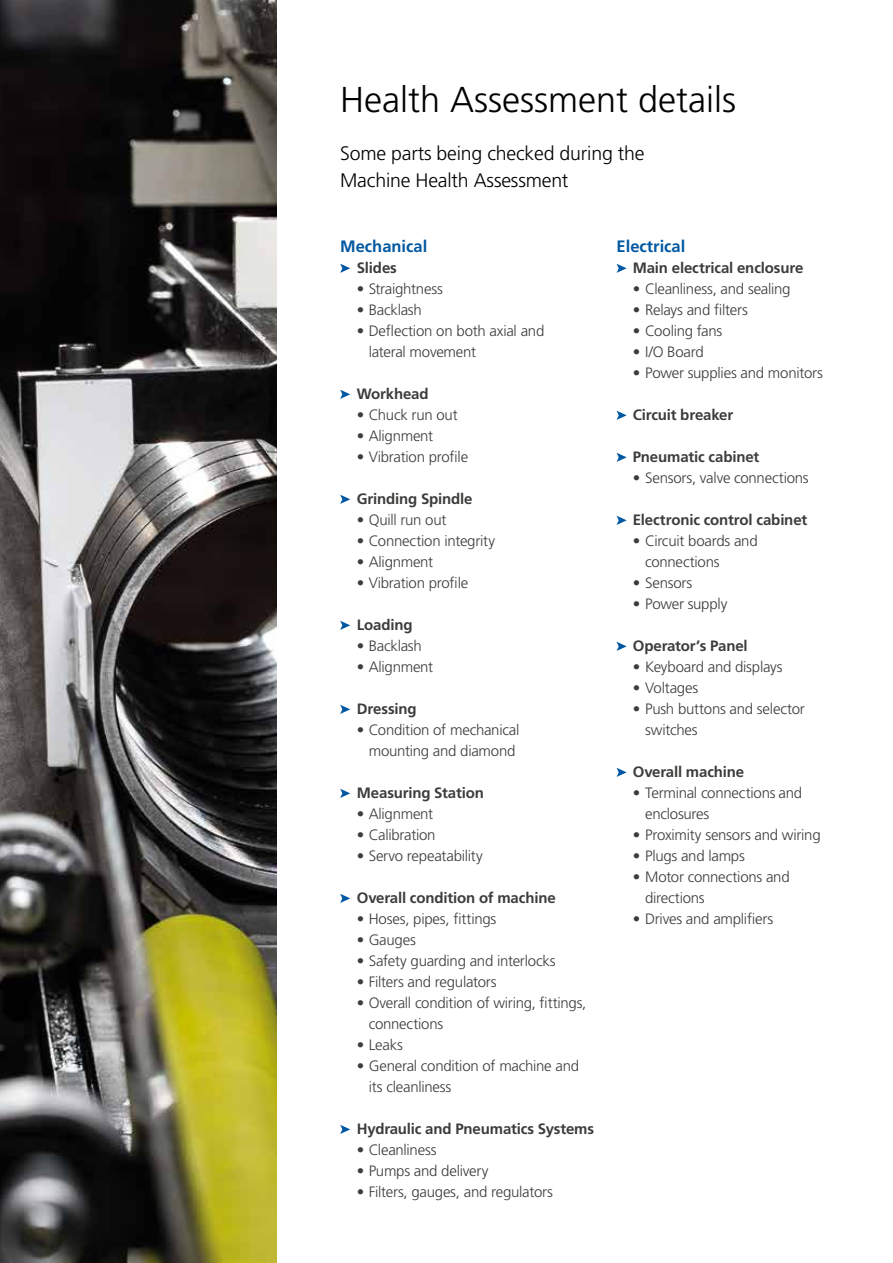
<style>
.page{position:relative;width:893px;height:1263px;background:#fff}
.page>*{position:absolute;margin:0;border:0;box-sizing:border-box;transform-origin:0 0}
.t1{font:300 36px "Frutiger LT Std";color:#000}
.t2{font:300 19.5px/27px "Frutiger LT Std";letter-spacing:-.01em;color:#000}
.t3{font:700 16.5px "Frutiger LT Std";color:#0058a2}
.t4{font:300 15px/21px "Frutiger LT Std";letter-spacing:-.015em;color:#3c3c3b}
.t5{font:700 15px "Frutiger LT Std";letter-spacing:-.01em;color:#3c3c3b}
</style>
<div class="page">
<svg style="left:617px;top:264px;width:10px;height:9px"></svg>
<svg style="left:617px;top:411px;width:10px;height:9px"></svg>
<svg style="left:617px;top:453px;width:10px;height:9px"></svg>
<svg style="left:617px;top:516px;width:10px;height:9px"></svg>
<svg style="left:617px;top:642px;width:10px;height:9px"></svg>
<svg style="left:617px;top:768px;width:10px;height:9px"></svg>
<svg style="left:340px;top:264px;width:10px;height:9px"></svg>
<svg style="left:340px;top:390px;width:10px;height:9px"></svg>
<svg style="left:340px;top:495px;width:10px;height:9px"></svg>
<svg style="left:340px;top:621px;width:10px;height:9px"></svg>
<svg style="left:340px;top:705px;width:10px;height:9px"></svg>
<svg style="left:340px;top:789px;width:10px;height:9px"></svg>
<svg style="left:340px;top:894px;width:10px;height:9px"></svg>
<svg style="left:340px;top:1125px;width:10px;height:9px"></svg>
<img style="left:0;top:0;width:276px;height:1263px">
<h1 class="t1" style="left:340px;top:79px;width:398px">Health Assessment details</h1>
<h2 class="t2" style="left:340px;top:140px;width:306px">Some parts being checked during the<br>Machine Health Assessment</h2>
<p class="t3" style="left:340px;top:237px;width:89px">Mechanical</p>
<p class="t5" style="left:357px;top:259px;width:42px">Slides</p>
<p class="t4" style="left:357px;top:279px;width:88px">• Straightness</p>
<p class="t4" style="left:357px;top:300px;width:67px">• Backlash</p>
<p class="t4" style="left:369px;top:321px;width:177px;text-indent:-12px">• Deflection on both axial and lateral movement</p>
<p class="t5" style="left:357px;top:385px;width:73px">Workhead</p>
<p class="t4" style="left:357px;top:405px;width:102px">• Chuck run out</p>
<p class="t4" style="left:357px;top:426px;width:78px">• Alignment</p>
<p class="t4" style="left:357px;top:447px;width:113px">• Vibration profile</p>
<p class="t5" style="left:357px;top:490px;width:117px">Grinding Spindle</p>
<p class="t4" style="left:357px;top:510px;width:91px">• Quill run out</p>
<p class="t4" style="left:357px;top:531px;width:140px">• Connection integrity</p>
<p class="t4" style="left:357px;top:552px;width:78px">• Alignment</p>
<p class="t4" style="left:357px;top:573px;width:113px">• Vibration profile</p>
<p class="t5" style="left:357px;top:616px;width:57px">Loading</p>
<p class="t4" style="left:357px;top:636px;width:67px">• Backlash</p>
<p class="t4" style="left:357px;top:657px;width:78px">• Alignment</p>
<p class="t5" style="left:357px;top:700px;width:61px">Dressing</p>
<p class="t4" style="left:357px;top:720px;width:164px;text-align:center">• Condition of mechanical mounting and diamond</p>
<p class="t5" style="left:357px;top:784px;width:129px">Measuring Station</p>
<p class="t4" style="left:357px;top:804px;width:78px">• Alignment</p>
<p class="t4" style="left:357px;top:825px;width:80px">• Calibration</p>
<p class="t4" style="left:357px;top:846px;width:127px">• Servo repeatability</p>
<p class="t5" style="left:357px;top:889px;width:200px">Overall condition of machine</p>
<p class="t4" style="left:357px;top:909px;width:141px">• Hoses, pipes, fittings</p>
<p class="t4" style="left:357px;top:930px;width:61px">• Gauges</p>
<p class="t4" style="left:357px;top:951px;width:201px">• Safety guarding and interlocks</p>
<p class="t4" style="left:357px;top:972px;width:141px">• Filters and regulators</p>
<p class="t4" style="left:369px;top:993px;width:219px;text-indent:-12px">• Overall condition of wiring, fittings, connections</p>
<p class="t4" style="left:357px;top:1035px;width:48px">• Leaks</p>
<p class="t4" style="left:369px;top:1056px;width:212px;text-indent:-12px">• General condition of machine and its cleanliness</p>
<p class="t5" style="left:357px;top:1120px;width:239px">Hydraulic and Pneumatics Systems</p>
<p class="t4" style="left:357px;top:1140px;width:81px">• Cleanliness</p>
<p class="t4" style="left:357px;top:1161px;width:133px">• Pumps and delivery</p>
<p class="t4" style="left:357px;top:1182px;width:198px">• Filters, gauges, and regulators</p>
<p class="t3" style="left:617px;top:237px;width:70px">Electrical</p>
<p class="t5" style="left:633px;top:259px;width:172px">Main electrical enclosure</p>
<p class="t4" style="left:633px;top:279px;width:159px">• Cleanliness, and sealing</p>
<p class="t4" style="left:633px;top:300px;width:117px">• Relays and filters</p>
<p class="t4" style="left:633px;top:321px;width:91px">• Cooling fans</p>
<p class="t4" style="left:633px;top:342px;width:73px">• I/O Board</p>
<p class="t4" style="left:633px;top:363px;width:192px">• Power supplies and monitors</p>
<p class="t5" style="left:633px;top:406px;width:102px">Circuit breaker</p>
<p class="t5" style="left:633px;top:448px;width:128px">Pneumatic cabinet</p>
<p class="t4" style="left:633px;top:468px;width:177px">• Sensors, valve connections</p>
<p class="t5" style="left:633px;top:511px;width:176px">Electronic control cabinet</p>
<p class="t4" style="left:645px;top:531px;width:114px;text-indent:-12px">• Circuit boards and connections</p>
<p class="t4" style="left:633px;top:573px;width:61px">• Sensors</p>
<p class="t4" style="left:633px;top:594px;width:96px">• Power supply</p>
<p class="t5" style="left:633px;top:637px;width:117px">Operator’s Panel</p>
<p class="t4" style="left:633px;top:657px;width:151px">• Keyboard and displays</p>
<p class="t4" style="left:633px;top:678px;width:67px">• Voltages</p>
<p class="t4" style="left:645px;top:699px;width:161px;text-indent:-12px">• Push buttons and selector switches</p>
<p class="t5" style="left:633px;top:763px;width:113px">Overall machine</p>
<p class="t4" style="left:645px;top:783px;width:159px;text-indent:-12px">• Terminal connections and enclosures</p>
<p class="t4" style="left:633px;top:825px;width:189px">• Proximity sensors and wiring</p>
<p class="t4" style="left:633px;top:846px;width:114px">• Plugs and lamps</p>
<p class="t4" style="left:645px;top:867px;width:146px;text-indent:-12px">• Motor connections and directions</p>
<p class="t4" style="left:633px;top:909px;width:142px">• Drives and amplifiers</p>
</div>
